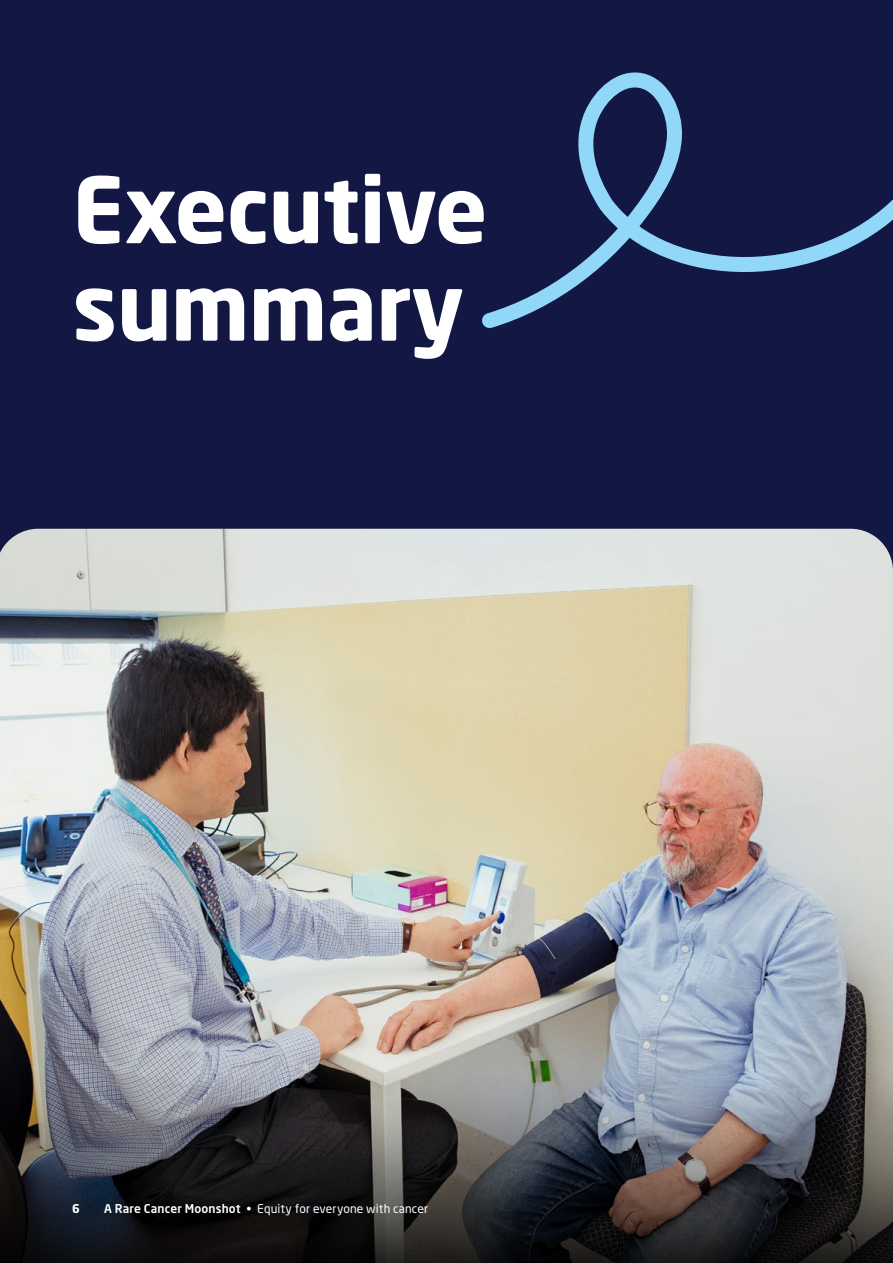
<style>
.page{position:relative;width:893px;height:1263px;background:#131744}
.page>*{position:absolute;margin:0;border:0;box-sizing:border-box;transform-origin:0 0}
.t1{font:700 90px/97.5px "Neo Sans W1 G";letter-spacing:-.01em;color:#fff}
.t2{font:12px "Neo Sans TR";letter-spacing:.01em;color:#fff}
.t3{font:700 12px "Neo Sans W1 G";color:#fff}
.s1{font-family:"Neo Sans Medium TR"}
</style>
<div class="page">
<img style="left:0;top:529px;width:893px;height:332px">
<svg style="left:482px;top:72px;width:411px;height:256px"></svg>
<img style="left:0;top:861px;width:893px;height:402px">
<h1 class="t1" style="left:72px;top:159px;width:417px">Executive summary</h1>
<p class="t3" style="left:72px;top:1200px;width:9px">6</p>
<p class="t2" style="left:104px;top:1201px;width:325px"><span class="s1">A Rare Cancer Moonshot</span> • Equity for everyone with cancer</p>
</div>
